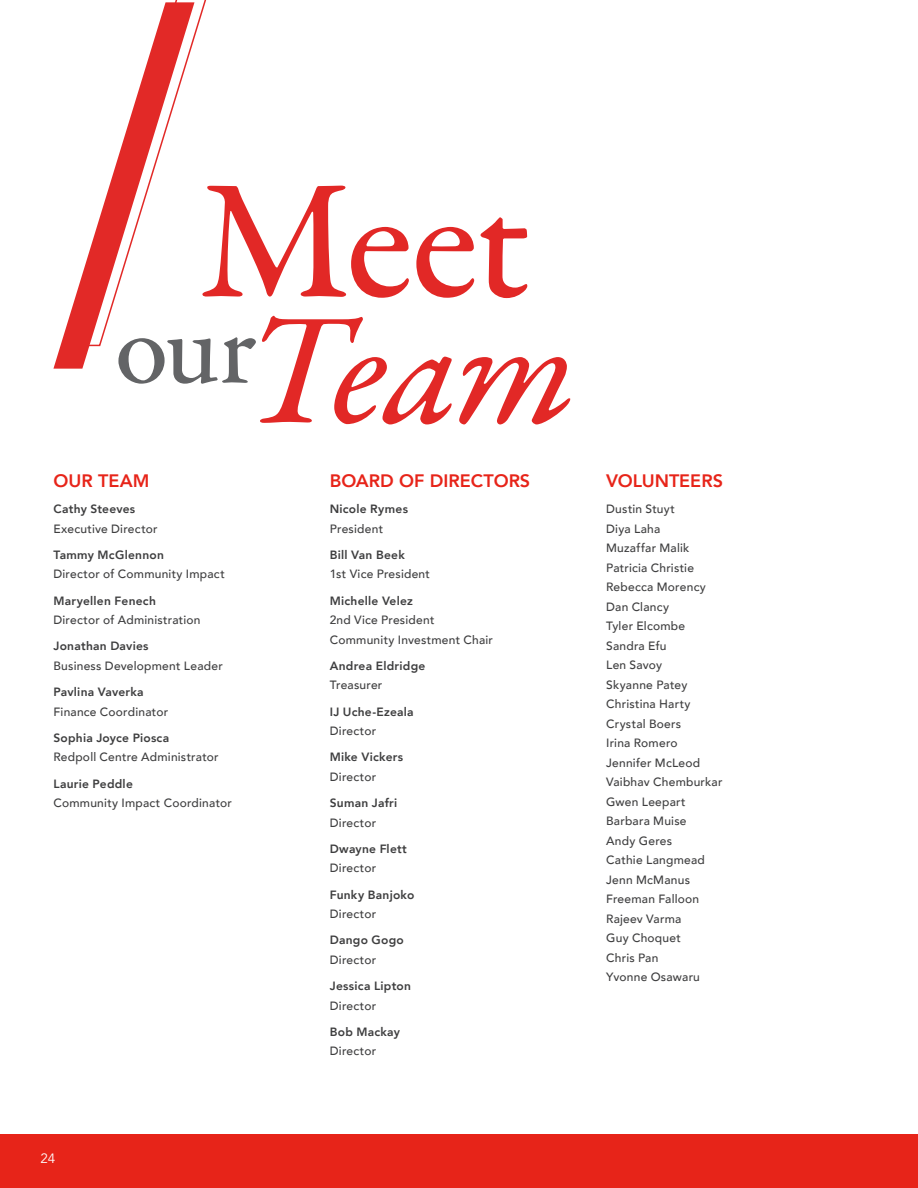
<style>
.page{position:relative;width:918px;height:1188px;background:#fff}
.page>*{position:absolute;margin:0;border:0;box-sizing:border-box;transform-origin:0 0}
.t1{font:500 171.45px "Garamond Premr Pro";color:#e22826}
.t2{font:160.05px "Garamond Premr Pro Med It";color:#e22826}
.t3{font:500 109.05px "Garamond Premr Pro";color:#636466}
.Team_Name{font:800 18px "Avenir";color:#e72419}
.t4{font:13.5px "Avenir";color:#fff}
.Italicized_Team_Name{font:500 12px/19.5px "Avenir";letter-spacing:.02em;color:#3e3e3f}
.Team_Name-2{font:500 12px "Avenir";letter-spacing:.02em;color:#3e3e3f}
.Team_Name-3{font:800 12px "Avenir";letter-spacing:.02em;color:#3e3e3f}
.s1{font-weight:800}
</style>
<div class="page">
<div style="left:0;top:1134px;width:918px;height:54px;background:#e72419"></div>
<svg style="left:53px;top:318px;width:36px;height:51px"></svg>
<svg style="left:69px;top:0;width:138px;height:347px"></svg>
<p class="t1" style="left:199px;top:139px;width:333px">Meet</p>
<p class="t3" style="left:115px;top:282px;width:143px">our</p>
<p class="t2" style="left:245px;top:271px;width:332px">Team</p>
<p class="Team_Name" style="left:53px;top:467px;width:97px">OUR TEAM</p>
<p class="Team_Name-3" style="left:53px;top:500px;width:83px">Cathy Steeves</p>
<p class="Italicized_Team_Name" style="left:53px;top:518px;width:106px">Executive Director</p>
<p class="Team_Name-3" style="left:53px;top:545px;width:112px">Tammy McGlennon</p>
<p class="Italicized_Team_Name" style="left:53px;top:564px;width:173px">Director of Community Impact</p>
<p class="Team_Name-3" style="left:53px;top:591px;width:104px">Maryellen Fenech</p>
<p class="Italicized_Team_Name" style="left:53px;top:610px;width:149px">Director of Administration</p>
<p class="Team_Name-3" style="left:53px;top:637px;width:97px">Jonathan Davies</p>
<p class="Italicized_Team_Name" style="left:53px;top:655px;width:171px">Business Development Leader</p>
<p class="Team_Name-3" style="left:53px;top:683px;width:92px">Pavlina Vaverka</p>
<p class="Italicized_Team_Name" style="left:53px;top:701px;width:116px">Finance Coordinator</p>
<p class="Team_Name-3" style="left:53px;top:728px;width:117px">Sophia Joyce Piosca</p>
<p class="Italicized_Team_Name" style="left:53px;top:747px;width:167px">Redpoll Centre Administrator</p>
<p class="Team_Name-3" style="left:53px;top:774px;width:81px">Laurie Peddle</p>
<p class="Italicized_Team_Name" style="left:53px;top:793px;width:180px">Community Impact Coordinator</p>
<p class="Team_Name" style="left:330px;top:467px;width:202px">BOARD OF DIRECTORS</p>
<p class="Team_Name-3" style="left:330px;top:500px;width:80px">Nicole Rymes</p>
<p class="Italicized_Team_Name" style="left:330px;top:518px;width:55px">President</p>
<p class="Team_Name-3" style="left:330px;top:545px;width:76px">Bill Van Beek</p>
<p class="Italicized_Team_Name" style="left:330px;top:564px;width:102px">1st Vice President</p>
<p class="Italicized_Team_Name" style="left:330px;top:590px;width:165px"><span class="s1">Michelle Velez<br></span>2nd Vice President<br>Community Investment Chair</p>
<p class="Team_Name-3" style="left:330px;top:656px;width:97px">Andrea Eldridge</p>
<p class="Italicized_Team_Name" style="left:330px;top:675px;width:54px">Treasurer</p>
<p class="Team_Name-3" style="left:330px;top:702px;width:85px">IJ Uche-Ezeala</p>
<p class="Italicized_Team_Name" style="left:330px;top:721px;width:48px">Director</p>
<p class="Team_Name-3" style="left:330px;top:748px;width:75px">Mike Vickers</p>
<p class="Italicized_Team_Name" style="left:330px;top:766px;width:48px">Director</p>
<p class="Team_Name-3" style="left:330px;top:794px;width:69px">Suman Jafri</p>
<p class="Italicized_Team_Name" style="left:330px;top:812px;width:48px">Director</p>
<p class="Team_Name-3" style="left:330px;top:839px;width:79px">Dwayne Flett</p>
<p class="Italicized_Team_Name" style="left:330px;top:858px;width:48px">Director</p>
<p class="Team_Name-3" style="left:330px;top:885px;width:86px">Funky Banjoko</p>
<p class="Italicized_Team_Name" style="left:330px;top:904px;width:48px">Director</p>
<p class="Team_Name-3" style="left:330px;top:931px;width:76px">Dango Gogo</p>
<p class="Italicized_Team_Name" style="left:330px;top:949px;width:48px">Director</p>
<p class="Team_Name-3" style="left:330px;top:977px;width:83px">Jessica Lipton</p>
<p class="Italicized_Team_Name" style="left:330px;top:995px;width:48px">Director</p>
<p class="Team_Name-3" style="left:330px;top:1022px;width:72px">Bob Mackay</p>
<p class="Italicized_Team_Name" style="left:330px;top:1041px;width:48px">Director</p>
<p class="Team_Name" style="left:606px;top:467px;width:118px">VOLUNTEERS</p>
<p class="Team_Name-2" style="left:606px;top:499px;width:70px">Dustin Stuyt</p>
<p class="Team_Name-2" style="left:606px;top:518px;width:56px">Diya Laha</p>
<p class="Team_Name-2" style="left:606px;top:538px;width:85px">Muzaffar Malik</p>
<p class="Team_Name-2" style="left:606px;top:557px;width:89px">Patricia Christie</p>
<p class="Team_Name-2" style="left:606px;top:577px;width:101px">Rebecca Morency</p>
<p class="Team_Name-2" style="left:606px;top:596px;width:64px">Dan Clancy</p>
<p class="Team_Name-2" style="left:606px;top:616px;width:80px">Tyler Elcombe</p>
<p class="Team_Name-2" style="left:606px;top:635px;width:62px">Sandra Efu</p>
<p class="Team_Name-2" style="left:606px;top:655px;width:57px">Len Savoy</p>
<p class="Team_Name-2" style="left:606px;top:674px;width:83px">Skyanne Patey</p>
<p class="Team_Name-2" style="left:606px;top:694px;width:86px">Christina Harty</p>
<p class="Team_Name-2" style="left:606px;top:713px;width:77px">Crystal Boers</p>
<p class="Team_Name-2" style="left:606px;top:733px;width:73px">Irina Romero</p>
<p class="Team_Name-2" style="left:606px;top:752px;width:96px">Jennifer McLeod</p>
<p class="Team_Name-2" style="left:606px;top:772px;width:118px">Vaibhav Chemburkar</p>
<p class="Team_Name-2" style="left:606px;top:791px;width:81px">Gwen Leepart</p>
<p class="Team_Name-2" style="left:606px;top:811px;width:82px">Barbara Muise</p>
<p class="Team_Name-2" style="left:606px;top:830px;width:67px">Andy Geres</p>
<p class="Team_Name-2" style="left:606px;top:850px;width:100px">Cathie Langmead</p>
<p class="Team_Name-2" style="left:606px;top:869px;width:85px">Jenn McManus</p>
<p class="Team_Name-2" style="left:606px;top:889px;width:95px">Freeman Falloon</p>
<p class="Team_Name-2" style="left:606px;top:908px;width:77px">Rajeev Varma</p>
<p class="Team_Name-2" style="left:606px;top:928px;width:76px">Guy Choquet</p>
<p class="Team_Name-2" style="left:606px;top:947px;width:54px">Chris Pan</p>
<p class="Team_Name-2" style="left:606px;top:967px;width:95px">Yvonne Osawaru</p>
<p class="t4" style="left:40px;top:1151px;width:16px">24</p>
</div>
